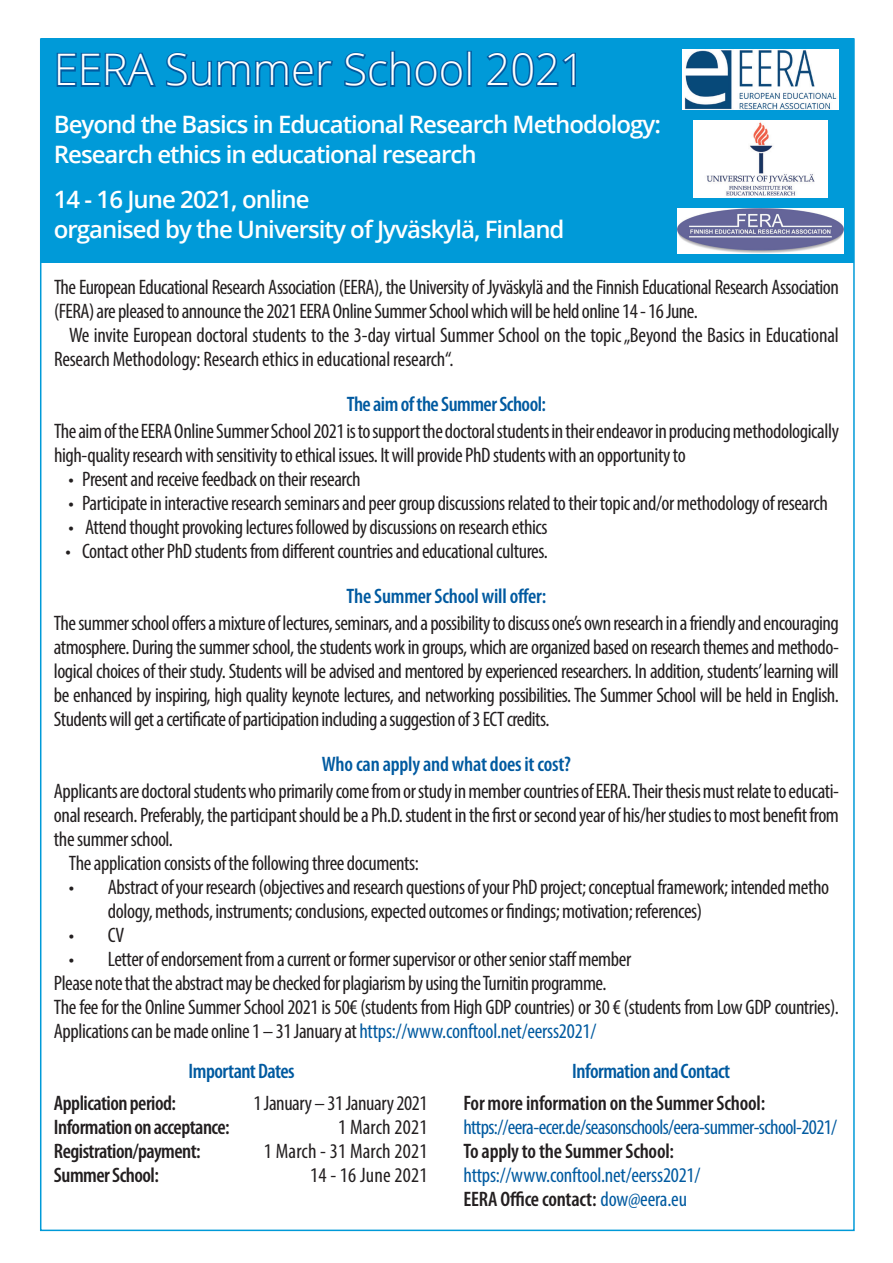
<style>
.page{position:relative;width:893px;height:1263px;background:#fff}
.page>*{position:absolute;margin:0;border:0;box-sizing:border-box;transform-origin:0 0}
.t1{font:300 43.5px "Open Sans";color:#fff}
.t2{font:600 24px/30px "Open Sans";letter-spacing:-.04em;color:#fff}
.t3{font:condensed 21px/24px "Myriad Pro";letter-spacing:-.02em;color:#231f20}
.t4{font:600 condensed 21px "Myriad Pro";letter-spacing:-.025em;color:#231f20}
.t5{font:600 condensed 21px "Myriad Pro";letter-spacing:-.025em;color:#015aa0}
.t6{font:condensed 21px/24px "Myriad Pro";letter-spacing:-.01em;color:#015aa0}
.t7{font:condensed 21px "Myriad Pro";letter-spacing:-.03em;color:#015aa0}
.t8{font:condensed 21px "Myriad Pro";letter-spacing:.01em;color:#231f20}
.s1{color:#015aa0}
.s2{font-weight:600;color:#231f20}
</style>
<div class="page">
<div style="left:41px;top:39px;width:812px;height:224px;background:#009ad8"></div>
<svg style="left:56px;top:52px;width:100px;height:35px"></svg>
<svg style="left:166px;top:52px;width:167px;height:36px"></svg>
<svg style="left:344px;top:50px;width:120px;height:38px"></svg>
<div style="left:467px;top:51px;width:5px;height:36px;border:3px solid #015aa0"></div>
<svg style="left:486px;top:52px;width:90px;height:36px"></svg>
<img style="left:682px;top:50px;width:156px;height:59px">
<img style="left:677px;top:208px;width:166px;height:45px">
<img style="left:693px;top:121px;width:134px;height:77px">
<h1 class="t1" style="left:54px;top:40px;width:533px">EERA Summer School 2021</h1>
<p class="t2" style="left:54px;top:109px;width:609px">Beyond the Basics in Educational Research Methodology:<br>Research ethics in educational research</p>
<p class="t2" style="left:54px;top:184px;width:512px">14 - 16 June 2021, online<br>organised by the University of Jyväskylä, Finland</p>
<p class="t3" style="left:54px;top:275px;width:786px">The European Educational Research Association (EERA), the University of Jyväskylä and the Finnish Educational Research Association (FERA) are pleased to announce the 2021 EERA Online Summer School which will be held online 14 - 16 June.</p>
<p class="t3" style="left:54px;top:323px;width:786px;text-indent:15px">We invite European doctoral students to the 3-day virtual Summer School on the topic „Beyond the Basics in Educational<br>Research Methodology: Research ethics in educational research“.</p>
<p class="t5" style="left:347px;top:391px;width:201px">The aim of the Summer School:</p>
<p class="t3" style="left:54px;top:419px;width:786px">The aim of the EERA Online Summer School 2021 is to support the doctoral students in their endeavor in producing methodologically high-quality research with sensitivity to ethical issues. It will provide PhD students with an opportunity to</p>
<p class="t3" style="left:68px;top:467px;width:294px">• Present and receive feedback on their research</p>
<p class="t3" style="left:68px;top:491px;width:761px">• Participate in interactive research seminars and peer group discussions related to their topic and/or methodology of research</p>
<p class="t3" style="left:68px;top:515px;width:481px">• Attend thought provoking lectures followed by discussions on research ethics</p>
<p class="t3" style="left:66px;top:539px;width:484px">• Contact other PhD students from different countries and educational cultures.</p>
<p class="t5" style="left:347px;top:583px;width:201px">The Summer School will offer:</p>
<p class="t3" style="left:54px;top:611px;width:786px;text-align:justify">The summer school offers a mixture of lectures, seminars, and a possibility to discuss one’s own research in a friendly and encouraging atmosphere. During the summer school, the students work in groups, which are organized based on research themes and methodo&shy;logical choices of their study. Students will be advised and mentored by experienced researchers. In addition, students’ learning will be enhanced by inspiring, high quality keynote lectures, and networking possibilities. The Summer School will be held in English.<br>Students will get a certificate of participation including a suggestion of 3 ECT credits.</p>
<p class="t5" style="left:322px;top:751px;width:251px">Who can apply and what does it cost?</p>
<p class="t3" style="left:54px;top:779px;width:786px">Applicants are doctoral students who primarily come from or study in member countries of EERA. Their thesis must relate to educati-</p>
<p class="t3" style="left:54px;top:803px;width:786px">onal research. Preferably, the participant should be a Ph.D. student in the first or second year of his/her studies to most benefit from</p>
<p class="t3" style="left:54px;top:827px;width:121px">the summer school.</p>
<p class="t3" style="left:69px;top:851px;width:351px">The application consists of the following three documents:</p>
<p class="t3" style="left:108px;top:875px;width:723px;text-indent:-39px">• Abstract of your research (objectives and research questions of your PhD project; conceptual framework; intended metho dology, methods, instruments; conclusions, expected outcomes or findings; motivation; references)</p>
<p class="t3" style="left:69px;top:923px;width:57px">• CV</p>
<p class="t3" style="left:54px;top:947px;width:786px;text-indent:15px">• Letter of endorsement from a current or former supervisor or other senior staff member<br>Please note that the abstract may be checked for plagiarism by using the Turnitin programme.<br>The fee for the Online Summer School 2021 is 50€ (students from High GDP countries) or 30 € (students from Low GDP countries).<br>Applications can be made online 1 – 31 January at <span class="s1">https://www.conftool.net/eerss2021/</span></p>
<p class="t5" style="left:189px;top:1058px;width:108px">Important Dates</p>
<p class="t4" style="left:54px;top:1090px;width:124px">Application period:</p>
<p class="t3" style="left:253px;top:1091px;width:176px">1 January – 31 January 2021</p>
<p class="t4" style="left:54px;top:1114px;width:177px">Information on acceptance:</p>
<p class="t8" style="left:338px;top:1114px;width:91px">1 March 2021</p>
<p class="t4" style="left:54px;top:1138px;width:148px">Registration/payment:</p>
<p class="t8" style="left:264px;top:1138px;width:165px">1 March - 31 March 2021</p>
<p class="t4" style="left:54px;top:1162px;width:107px">Summer School:</p>
<p class="t8" style="left:310px;top:1162px;width:119px">14 - 16 June 2021</p>
<p class="t5" style="left:572px;top:1058px;width:159px">Information and Contact</p>
<p class="t4" style="left:463px;top:1090px;width:303px">For more information on the Summer School:</p>
<p class="t7" style="left:463px;top:1114px;width:375px">https://eera-ecer.de/seasonschools/eera-summer-school-2021/</p>
<p class="t4" style="left:463px;top:1138px;width:212px">To apply to the Summer School:</p>
<p class="t6" style="left:463px;top:1163px;width:238px">https://www.conftool.net/eerss2021/<br><span class="s2">EERA Office contact:</span> dow@eera.eu</p>
</div>
